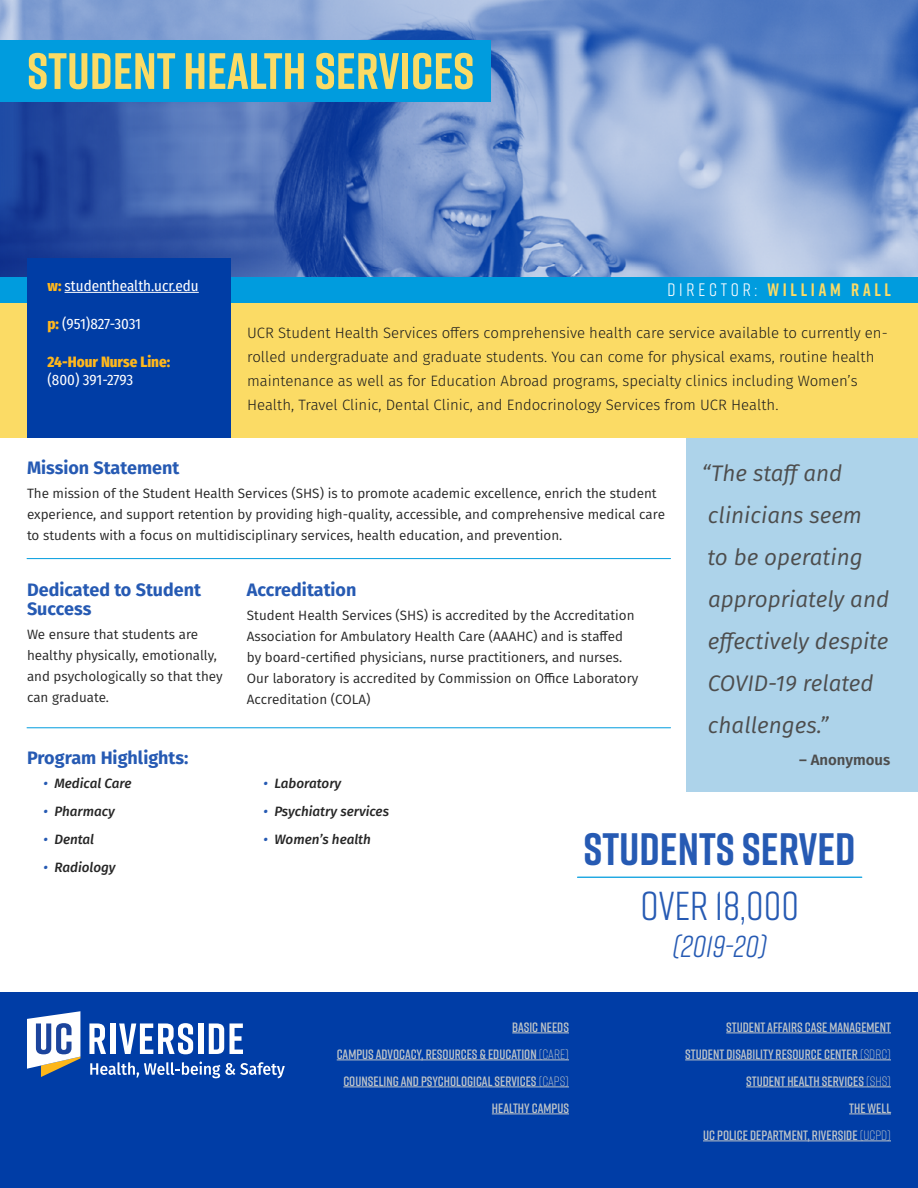
<style>
.page{position:relative;width:918px;height:1188px;background:#fff}
.page>*{position:absolute;margin:0;border:0;box-sizing:border-box;transform-origin:0 0}
.t1{font:700 51px "Rift";color:#fbdb65}
.t2{font:700 45.45px "Rift";color:#265ab3}
.t3{font:40.35px "Rift";color:#265ab3}
.t4{font:italic 30.3px "Rift";color:#265ab3}
.t5{font:italic 22.5px/42px "Fira Sans";color:#4d4d4d}
.t6{font:700 18px/19.5px "Fira Sans";color:#265ab3}
.t7{font:700 18px "Rift";letter-spacing:.21em;color:#fbdb65}
.t8{font:300 15px/24px "Fira Sans";color:#1c1c1c}
.t9{font:15px "Fira Sans Condensed";color:#fff}
.t10{font:800 15px "Fira Sans Condensed";color:#ffb81c}
.t11{font:600 15px "Fira Sans";color:#4d4d4d}
.t12{font:13.5px/21px "Fira Sans";color:#262626}
.t13{font:600 13.5px/27px "Rift";color:#c1c6c8;text-align:right}
.t14{font:italic 500 13.5px "Fira Sans";color:#262626}
.s1{font-weight:800;color:#ffb81c}
.s2{font-weight:400;color:#fff}
.s3{color:#265ab3}
.s4{font-weight:300}
</style>
<div class="page">
<div style="left:0;top:992px;width:918px;height:196px;background:#003da6"></div>
<div style="left:198px;top:1024px;width:5px;height:30px;background:#fff"></div>
<svg style="left:209px;top:1023px;width:34px;height:31px"></svg>
<svg style="left:89px;top:1023px;width:17px;height:31px"></svg>
<div style="left:110px;top:1024px;width:5px;height:30px;background:#fff"></div>
<svg style="left:119px;top:1023px;width:74px;height:31px"></svg>
<svg style="left:27px;top:1011px;width:53px;height:66px"></svg>
<svg style="left:90px;top:1062px;width:195px;height:16px"></svg>
<hr style="left:512px;top:1033px;width:57px;height:1px;background:#c1c6c8">
<hr style="left:337px;top:1060px;width:232px;height:1px;background:#c1c6c8">
<hr style="left:343px;top:1087px;width:226px;height:1px;background:#c1c6c8">
<hr style="left:492px;top:1114px;width:77px;height:1px;background:#c1c6c8">
<hr style="left:726px;top:1033px;width:165px;height:1px;background:#c1c6c8">
<hr style="left:685px;top:1060px;width:206px;height:1px;background:#c1c6c8">
<hr style="left:746px;top:1087px;width:145px;height:1px;background:#c1c6c8">
<hr style="left:849px;top:1114px;width:42px;height:1px;background:#c1c6c8">
<hr style="left:703px;top:1141px;width:188px;height:1px;background:#c1c6c8">
<div style="left:687px;top:438px;width:231px;height:354px;background:#add3ea"></div>
<div style="left:0;top:303px;width:918px;height:135px;background:#fbdb65"></div>
<div style="left:0;top:277px;width:918px;height:26px;background:#009cde"></div>
<hr style="left:27px;top:558px;width:644px;height:1px;background:#009cde">
<hr style="left:27px;top:727px;width:644px;height:1px;background:#009cde">
<hr style="left:578px;top:877px;width:284px;height:1px;background:#009cde">
<img style="left:0;top:0;width:918px;height:54px">
<svg style="left:0;top:54px;width:918px;height:223px;background:#6887c3"></svg>
<div style="left:0;top:40px;width:490px;height:62px;background:#009cde"></div>
<div style="left:27px;top:259px;width:204px;height:179px;background:#003da5"></div>
<hr style="left:65px;top:292px;width:134px;height:1px;background:#fff">
<h1 class="t1" style="left:27px;top:35px;width:449px">STUDENT HEALTH SERVICES</h1>
<p class="t9" style="left:48px;top:274px;width:153px"><span class="s1">w:</span> studenthealth.ucr.edu</p>
<p class="t9" style="left:48px;top:313px;width:95px"><span class="s1">p:</span> (951)827-3031</p>
<p class="t10" style="left:48px;top:349px;width:124px">24-Hour Nurse Line:</p>
<p class="t9" style="left:48px;top:369px;width:87px">(800) 391-2793</p>
<h3 class="t7" style="left:667px;top:277px;width:225px"><span class="s2">DIRECTOR:</span> WILLIAM RALL</h3>
<p class="t8" style="left:247px;top:321px;width:642px">UCR Student Health Services offers comprehensive health care service available to currently en&shy;rolled undergraduate and graduate students. You can come for physical exams, routine health maintenance as well as for Education Abroad programs, specialty clinics including Women’s Health, Travel Clinic, Dental Clinic, and Endocrinology Services from UCR Health.</p>
<h3 class="t6" style="left:27px;top:457px;width:154px">Mission Statement</h3>
<p class="t12" style="left:27px;top:482px;width:640px">The mission of the Student Health Services (SHS) is to promote academic excellence, enrich the student experience, and support retention by providing high-quality, accessible, and comprehensive medical care to students with a focus on multidisciplinary services, health education, and prevention.</p>
<h3 class="t6" style="left:27px;top:578px;width:176px">Dedicated to Student<br>Success</h3>
<p class="t12" style="left:27px;top:623px;width:197px">We ensure that students are healthy physically, emotionally, and psychologically so that they can graduate.</p>
<h3 class="t6" style="left:27px;top:746px;width:163px">Program Highlights:</h3>
<h3 class="t6" style="left:247px;top:579px;width:111px">Accreditation</h3>
<p class="t12" style="left:247px;top:604px;width:393px">Student Health Services (SHS) is accredited by the Accreditation Association for Ambulatory Health Care (AAAHC) and is staffed by board-certified physicians, nurse practitioners, and nurses.<br>Our laboratory is accredited by Commission on Office Laboratory Accreditation (COLA)</p>
<h3 class="t5" style="left:702px;top:452px;width:189px">“The staff and clinicians seem<br>to be operating appropriately and effectively despite<br>COVID-19 related challenges.”</h3>
<p class="t11" style="left:799px;top:747px;width:92px">– Anonymous</p>
<p class="t14" style="left:43px;top:773px;width:90px"><span class="s3">•</span> Medical Care</p>
<p class="t14" style="left:43px;top:801px;width:73px"><span class="s3">•</span> Pharmacy</p>
<p class="t14" style="left:43px;top:828px;width:52px"><span class="s3">•</span> Dental</p>
<p class="t14" style="left:43px;top:856px;width:74px"><span class="s3">•</span> Radiology</p>
<p class="t14" style="left:264px;top:773px;width:79px"><span class="s3">•</span> Laboratory</p>
<p class="t14" style="left:264px;top:801px;width:127px"><span class="s3">•</span> Psychiatry services</p>
<p class="t14" style="left:264px;top:828px;width:109px"><span class="s3">•</span> Women’s health</p>
<h2 class="t2" style="left:584px;top:817px;width:274px">STUDENTS SERVED</h2>
<h3 class="t3" style="left:640px;top:878px;width:160px">OVER 18,000</h3>
<h3 class="t4" style="left:673px;top:925px;width:96px">(2019-20)</h3>
<p class="t13" style="left:337px;top:1013px;width:234px">BASIC NEEDS<br>CAMPUS ADVOCACY, RESOURCES &amp; EDUCATION <span class="s4">(CARE)<br></span>COUNSELING AND PSYCHOLOGICAL SERVICES <span class="s4">(CAPS)<br></span>HEALTHY CAMPUS</p>
<p class="t13" style="left:685px;top:1013px;width:207px">STUDENT AFFAIRS CASE MANAGEMENT<br>STUDENT DISABILITY RESOURCE CENTER <span class="s4">(SDRC)<br></span>STUDENT HEALTH SERVICES <span class="s4">(SHS)<br></span>THE WELL<br>UC POLICE DEPARTMENT, RIVERSIDE <span class="s4">(UCPD)</span></p>
</div>
